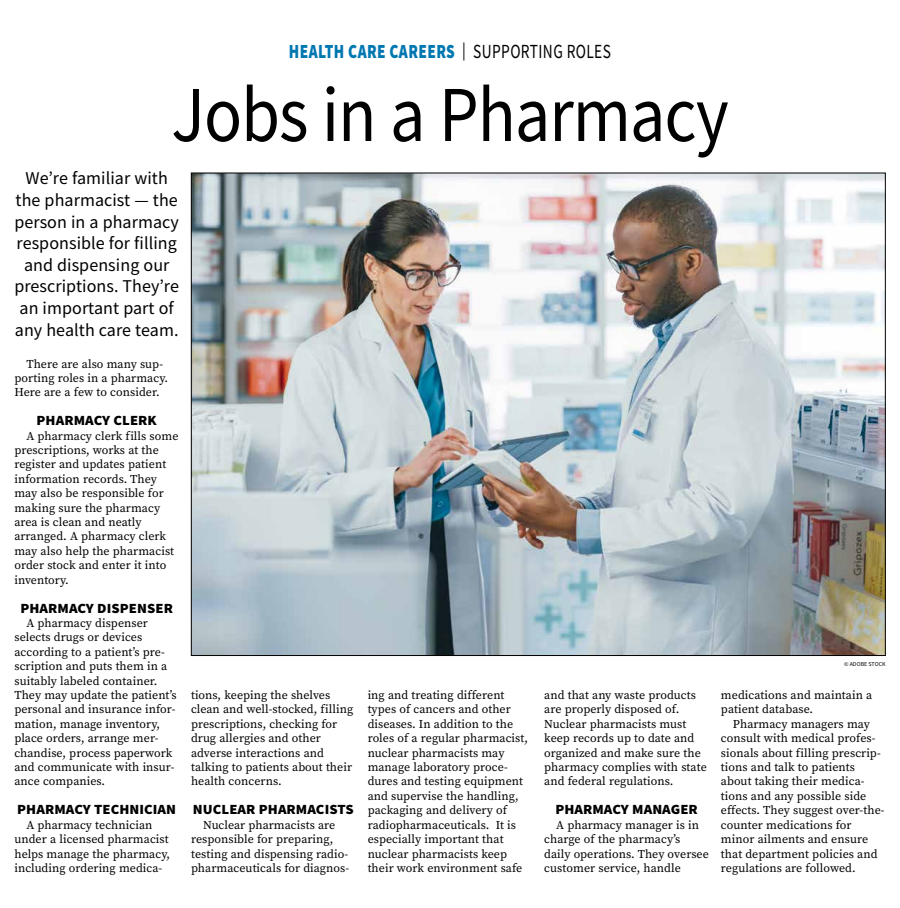
<style>
.page{position:relative;width:900px;height:908px;background:#fff}
.page>*{position:absolute;margin:0;border:0;box-sizing:border-box;transform-origin:0 0}
.t1{font:79.2px "Source Sans Pro";letter-spacing:-.015em;color:#000;scale:.89 1}
.t2{font:900 20px "Source Sans Pro";letter-spacing:.025em;color:#0077b1;scale:.77 1}
.t3{font:18px/21.6px "Source Sans Pro";letter-spacing:.005em;color:#000;text-align:center}
.t4{font:900 14px "Source Sans Pro";letter-spacing:.005em;color:#000;scale:1.05 1}
.t5{font:12px/14.4px "Source Serif Pro";letter-spacing:.005em;color:#000}
.t6{font:6px "Source Sans Pro";color:#000}
.s1{font-weight:400;font-size:18px;color:#000}
.s2{font-weight:400;color:#000}
</style>
<div class="page">
<img style="left:193px;top:175px;width:691px;height:478px">
<h2 class="t2" style="left:289px;top:38px;width:420px">HEALTH CARE CAREERS <span class="s1">|</span> <span class="s2">SUPPORTING ROLES</span></h2>
<h1 class="t1" style="left:171px;top:64px;width:628px">Jobs in a Pharmacy</h1>
<h3 class="t3" style="left:14px;top:167px;width:166px">We’re familiar with the pharmacist — the person in a pharmacy responsible for filling and dispensing our prescriptions. They’re an important part of any health care team.</h3>
<p class="t5" style="left:14px;top:356px;width:155px;text-indent:12px">There are also many sup&shy;porting roles in a pharmacy.<br>Here are a few to consider.</p>
<p class="t4" style="left:37px;top:410px;width:116px">PHARMACY CLERK</p>
<p class="t5" style="left:14px;top:428px;width:166px;text-indent:12px">A pharmacy clerk fills some prescriptions, works at the register and updates patient information records. They may also be responsible for making sure the pharmacy area is clean and neatly arranged. A pharmacy clerk may also help the pharmacist order stock and enter it into inventory.</p>
<p class="t4" style="left:20px;top:598px;width:147px">PHARMACY DISPENSER</p>
<p class="t5" style="left:14px;top:615px;width:164px;text-indent:12px">A pharmacy dispenser selects drugs or devices according to a patient’s pre&shy;scription and puts them in a suitably labeled container.<br>They may update the patient’s personal and insurance infor&shy;mation, manage inventory, place orders, arrange mer&shy;chandise, process paperwork and communicate with insur&shy;ance companies.</p>
<p class="t4" style="left:17px;top:799px;width:153px">PHARMACY TECHNICIAN</p>
<p class="t5" style="left:14px;top:817px;width:157px;text-indent:12px">A pharmacy technician under a licensed pharmacist helps manage the pharmacy, including ordering medica-</p>
<p class="t5" style="left:191px;top:687px;width:164px">tions, keeping the shelves clean and well-stocked, filling prescriptions, checking for drug allergies and other adverse interactions and talking to patients about their health concerns.</p>
<p class="t4" style="left:193px;top:799px;width:155px">NUCLEAR PHARMACISTS</p>
<p class="t5" style="left:191px;top:817px;width:160px;text-indent:12px">Nuclear pharmacists are responsible for preparing, testing and dispensing radio&shy;pharmaceuticals for diagnos-</p>
<p class="t5" style="left:368px;top:687px;width:162px">ing and treating different types of cancers and other diseases. In addition to the roles of a regular pharmacist, nuclear pharmacists may manage laboratory proce&shy;dures and testing equipment and supervise the handling, packaging and delivery of radiopharmaceuticals. It is especially important that nuclear pharmacists keep their work environment safe</p>
<p class="t5" style="left:544px;top:687px;width:164px">and that any waste products are properly disposed of.<br>Nuclear pharmacists must keep records up to date and organized and make sure the pharmacy complies with state and federal regulations.</p>
<p class="t4" style="left:555px;top:799px;width:137px">PHARMACY MANAGER</p>
<p class="t5" style="left:544px;top:817px;width:166px;text-indent:12px">A pharmacy manager is in charge of the pharmacy’s daily operations. They oversee customer service, handle</p>
<p class="t6" style="left:844px;top:660px;width:43px">© ADOBE STOCK</p>
<p class="t5" style="left:721px;top:687px;width:153px">medications and maintain a patient database.</p>
<p class="t5" style="left:721px;top:716px;width:165px;text-indent:12px">Pharmacy managers may consult with medical profes&shy;sionals about filling prescrip&shy;tions and talk to patients about taking their medica&shy;tions and any possible side effects. They suggest over-the&shy;counter medications for minor ailments and ensure that department policies and regulations are followed.</p>
</div>
